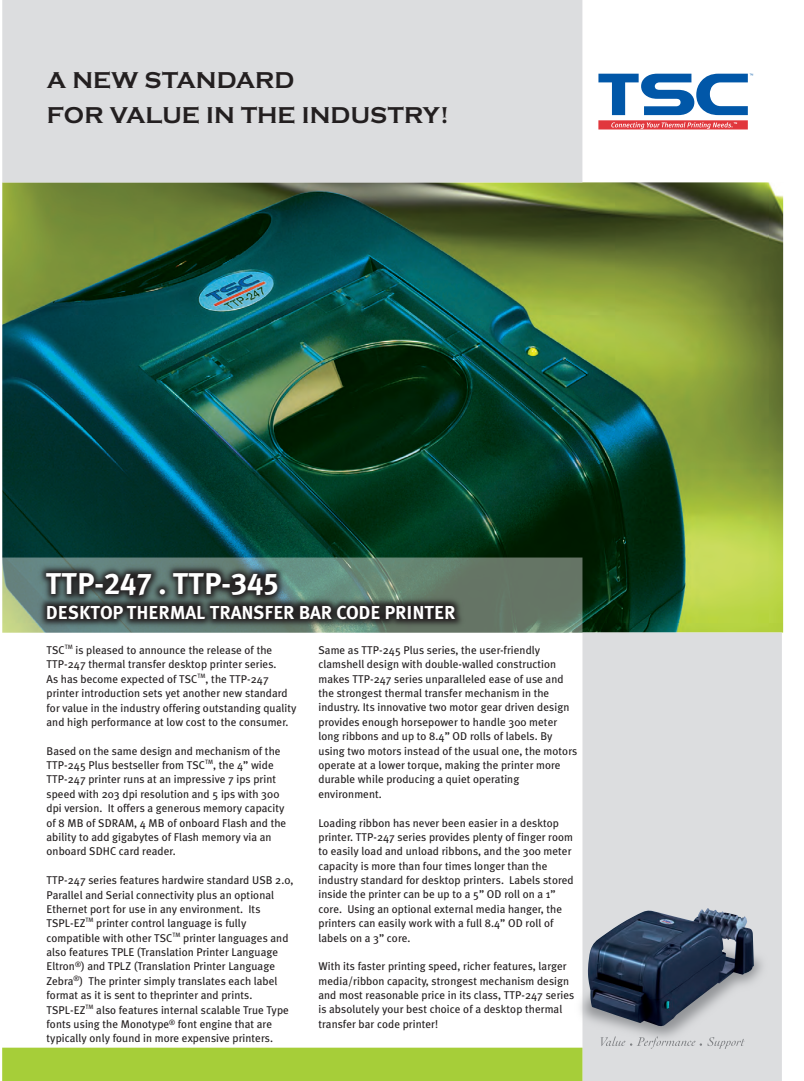
<style>
.page{position:relative;width:804px;height:1081px;background:#fff}
.page>*{position:absolute;margin:0;border:0;box-sizing:border-box;transform-origin:0 0}
.t1{font:30px "Meta Plus Bold Caps";letter-spacing:-.005em;color:#fff}
.t2{font:700 23.75px/35px "Copperplate T";letter-spacing:.005em;color:#231f20}
.t3{font:18.75px "Meta Plus Bold Caps";letter-spacing:-.005em;color:#fff}
.t4{font:11.25px/14.4px "Meta Plus";letter-spacing:.005em;color:#231f20}
</style>
<div class="page">
<img style="left:2px;top:182px;width:780px;height:450px">
<div style="left:2px;top:0;width:580px;height:182px;background:#dcdddf"></div>
<div style="left:582px;top:632px;width:199px;height:449px;background:#dcdddf"></div>
<div style="left:2px;top:1047px;width:580px;height:34px;background:#a6ce39"></div>
<div style="left:598px;top:120px;width:149px;height:9px;background:#e1373d"></div>
<svg style="left:611px;top:122px;width:125px;height:7px"></svg>
<svg style="left:598px;top:74px;width:154px;height:41px"></svg>
<svg style="left:501px;top:557px;width:81px;height:75px;background:#657666"></svg>
<img style="left:540px;top:908px;width:242px;height:170px">
<img style="left:587px;top:908px;width:166px;height:119px">
<img style="left:2px;top:523px;width:499px;height:110px">
<h2 class="t2" style="left:47px;top:63px;width:403px">A NEW STANDARD<br>FOR VALUE IN THE INDUSTRY!</h2>
<h1 class="t1" style="left:46px;top:566px;width:234px">TTP-247 . TTP-345</h1>
<h3 class="t3" style="left:46px;top:602px;width:411px">DESKTOP THERMAL TRANSFER BAR CODE PRINTER</h3>
<p class="t4" style="left:47px;top:643px;width:251px">TSC<sup>TM</sup> is pleased to announce the release of the TTP-247 thermal transfer desktop printer series.<br>As has become expected of TSC<sup>TM</sup>, the TTP-247 printer introduction sets yet another new standard for value in the industry offering outstanding quality and high performance at low cost to the consumer.</p>
<p class="t4" style="left:47px;top:743px;width:241px">Based on the same design and mechanism of the TTP-245 Plus bestseller from TSC<sup>TM</sup>, the 4” wide TTP-247 printer runs at an impressive 7 ips print speed with 203 dpi resolution and 5 ips with 300 dpi version. It offers a generous memory capacity of 8 MB of SDRAM, 4 MB of onboard Flash and the ability to add gigabytes of Flash memory via an onboard SDHC card reader.</p>
<p class="t4" style="left:47px;top:873px;width:248px">TTP-247 series features hardwire standard USB 2.0, Parallel and Serial connectivity plus an optional Ethernet port for use in any environment. Its TSPL-EZ<sup>TM</sup> printer control language is fully compatible with other TSC<sup>TM</sup> printer languages and also features TPLE (Translation Printer Language Eltron<sup>®</sup>) and TPLZ (Translation Printer Language Zebra<sup>®</sup>) The printer simply translates each label format as it is sent to theprinter and prints.<br>TSPL-EZ<sup>TM</sup> also features internal scalable True Type fonts using the Monotype<sup>®</sup> font engine that are typically only found in more expensive printers.</p>
<p class="t4" style="left:318px;top:643px;width:260px">Same as TTP-245 Plus series, the user-friendly clamshell design with double-walled construction makes TTP-247 series unparalleled ease of use and the strongest thermal transfer mechanism in the industry. Its innovative two motor gear driven design provides enough horsepower to handle 300 meter long ribbons and up to 8.4” OD rolls of labels. By using two motors instead of the usual one, the motors operate at a lower torque, making the printer more durable while producing a quiet operating environment.</p>
<p class="t4" style="left:318px;top:815px;width:257px">Loading ribbon has never been easier in a desktop printer. TTP-247 series provides plenty of finger room to easily load and unload ribbons, and the 300 meter capacity is more than four times longer than the industry standard for desktop printers. Labels stored inside the printer can be up to a 5” OD roll on a 1” core. Using an optional external media hanger, the printers can easily work with a full 8.4” OD roll of labels on a 3” core.</p>
<p class="t4" style="left:318px;top:959px;width:257px">With its faster printing speed, richer features, larger media/ribbon capacity, strongest mechanism design and most reasonable price in its class, TTP-247 series is absolutely your best choice of a desktop thermal transfer bar code printer!</p>
</div>
